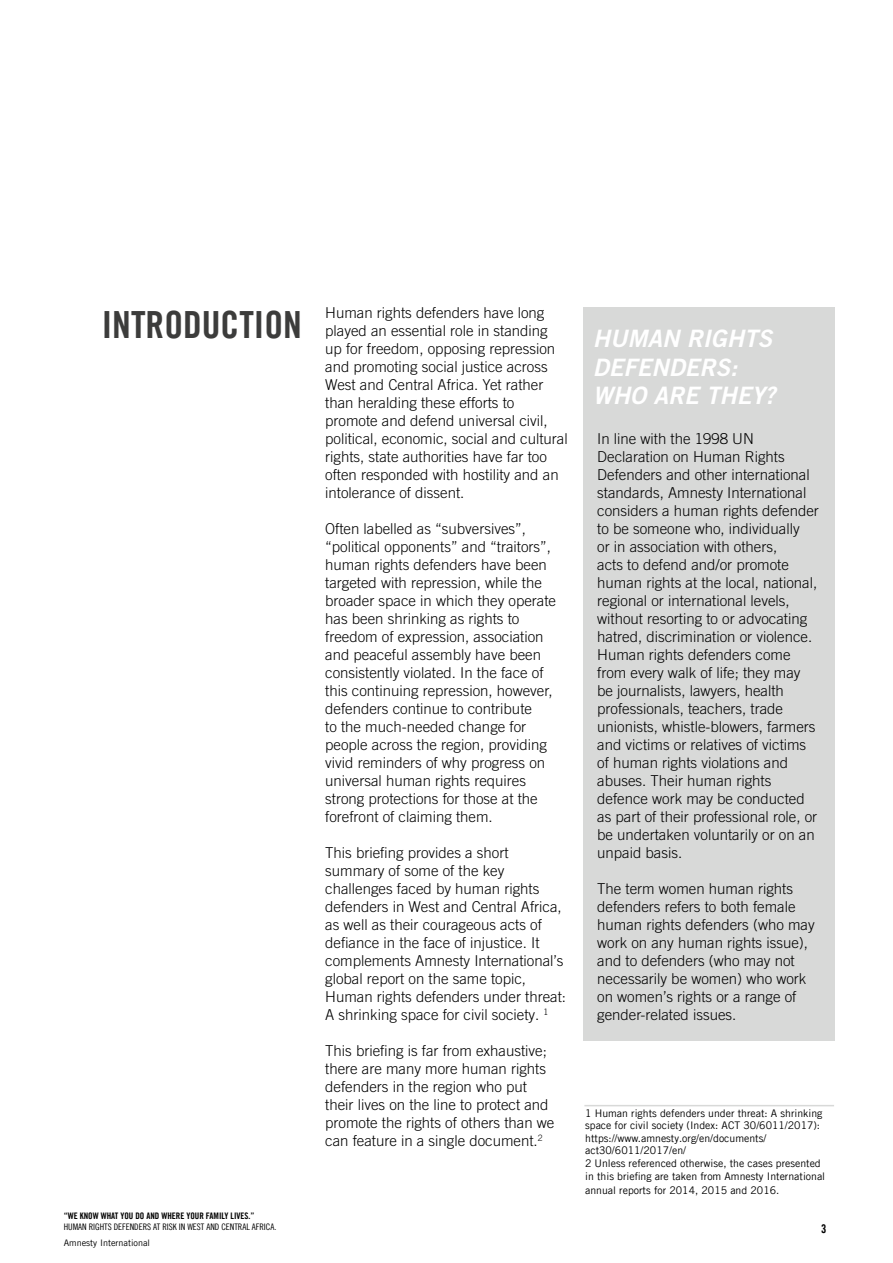
<style>
.page{position:relative;width:893px;height:1263px;background:#fff}
.page>*{position:absolute;margin:0;border:0;box-sizing:border-box;transform-origin:0 0}
.t1{font:37.5px "Amnesty Trade Gothic Bd Cn 20";color:#3c3c3b}
.t2{font:24px/28.8px "Amnesty Trade Gothic Bd 2 Obl";color:#fff}
.t3{font:300 15px/18px "Amnesty Trade Gothic";color:#000}
.t4{font:12px "Amnesty Trade Gothic Bd Cn 20";color:#000}
.t5{font:10.5px/12.6px "Amnesty Trade Gothic";color:#000}
.t6{font:9px "Amnesty Trade Gothic Cn 18";color:#000}
.t7{font:9px "Amnesty Trade Gothic Bd Cn 20";color:#000}
.t8{font:9px "Amnesty Trade Gothic";color:#000}
</style>
<div class="page">
<div style="left:584px;top:307px;width:251px;height:733px;background:#d8d9d8"></div>
<hr style="left:584px;top:1105px;width:250px;height:1px;background:#d8d9d8">
<h1 class="t1" style="left:102px;top:301px;width:202px">INTRODUCTION</h1>
<p class="t7" style="left:64px;top:1210px;width:192px">“WE KNOW WHAT YOU DO AND WHERE YOUR FAMILY LIVES.”</p>
<p class="t6" style="left:64px;top:1221px;width:214px">HUMAN RIGHTS DEFENDERS AT RISK IN WEST AND CENTRAL AFRICA.</p>
<p class="t8" style="left:64px;top:1237px;width:88px">Amnesty International</p>
<p class="t3" style="left:325px;top:303px;width:244px">Human rights defenders have long played an essential role in standing up for freedom, opposing repression and promoting social justice across West and Central Africa. Yet rather than heralding these efforts to promote and defend universal civil, political, economic, social and cultural rights, state authorities have far too often responded with hostility and an intolerance of dissent.</p>
<p class="t3" style="left:325px;top:519px;width:232px">Often labelled as “subversives”, “political opponents” and “traitors”, human rights defenders have been targeted with repression, while the broader space in which they operate has been shrinking as rights to freedom of expression, association and peaceful assembly have been consistently violated. In the face of this continuing repression, however, defenders continue to contribute<br>to the much-needed change for people across the region, providing vivid reminders of why progress on universal human rights requires strong protections for those at the forefront of claiming them.</p>
<p class="t3" style="left:325px;top:843px;width:242px">This briefing provides a short summary of some of the key challenges faced by human rights defenders in West and Central Africa, as well as their courageous acts of defiance in the face of injustice. It complements Amnesty International’s global report on the same topic, Human rights defenders under threat:<br>A shrinking space for civil society. <sup>1</sup></p>
<p class="t3" style="left:325px;top:1041px;width:231px">This briefing is far from exhaustive; there are many more human rights defenders in the region who put their lives on the line to protect and promote the rights of others than we can feature in a single document.<sup>2</sup></p>
<h2 class="t2" style="left:593px;top:323px;width:184px">HUMAN RIGHTS<br>DEFENDERS:<br>WHO ARE THEY?</h2>
<p class="t3" style="left:597px;top:430px;width:223px">In line with the 1998 UN<br>Declaration on Human Rights<br>Defenders and other international standards, Amnesty International considers a human rights defender to be someone who, individually<br>or in association with others,<br>acts to defend and/or promote human rights at the local, national, regional or international levels, without resorting to or advocating hatred, discrimination or violence.<br>Human rights defenders come from every walk of life; they may be journalists, lawyers, health professionals, teachers, trade unionists, whistle-blowers, farmers and victims or relatives of victims of human rights violations and abuses. Their human rights defence work may be conducted as part of their professional role, or be undertaken voluntarily or on an unpaid basis.</p>
<p class="t3" style="left:597px;top:880px;width:219px">The term women human rights defenders refers to both female human rights defenders (who may work on any human rights issue), and to defenders (who may not necessarily be women) who work on women’s rights or a range of gender-related issues.</p>
<p class="t5" style="left:585px;top:1106px;width:241px">1 Human rights defenders under threat: A shrinking space for civil society (Index: ACT 30/6011/2017): https://www.amnesty.org/en/documents/ act30/6011/2017/en/<br>2 Unless referenced otherwise, the cases presented in this briefing are taken from Amnesty International</p>
<p class="t5" style="left:585px;top:1184px;width:196px">annual reports for 2014, 2015 and 2016.</p>
<p class="t4" style="left:821px;top:1221px;width:7px">3</p>
</div>
